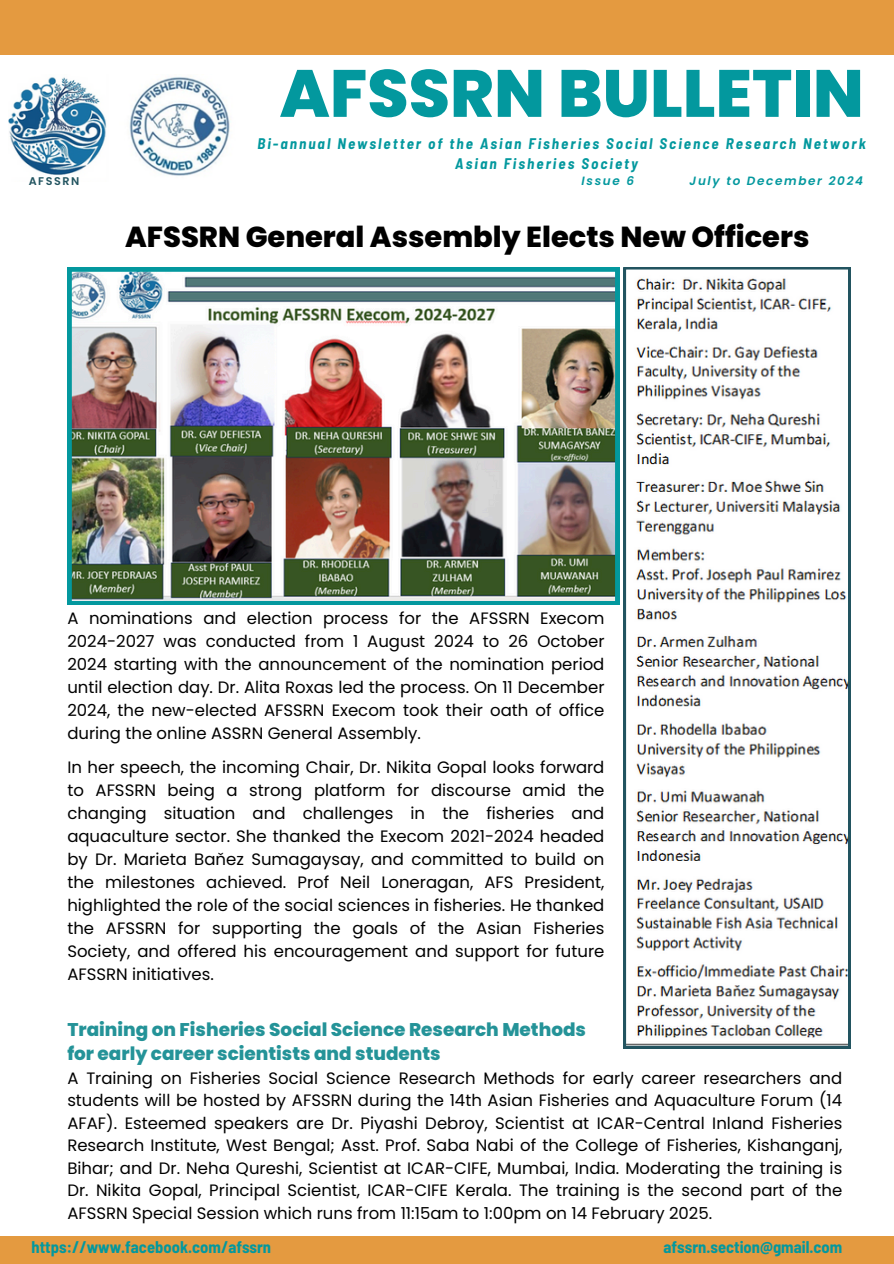
<style>
.page{position:relative;width:894px;height:1264px;background:#fff}
.page>*{position:absolute;margin:0;border:0;box-sizing:border-box;transform-origin:0 0}
.t1{font:800 66.6px "Poppins";color:#03989e}
.t2{font:800 28.95px "Poppins";color:#000}
.t3{font:800 18.45px/24.8px "Poppins";color:#249398}
.t4{font:16.5px/23px "Poppins";color:#000;text-align:justify}
.t5{font:700 semi-condensed 16.5px "Barlow";color:#03989e}
.t6{font:italic 700 semi-condensed 15px/20.2px "Barlow";letter-spacing:.14em;color:#03989e}
.t7{font:italic 600 12px "Poppins";letter-spacing:.14em;color:#03989e}
.t8{font:600 11.1px "Poppins";letter-spacing:.14em;color:#225460}
</style>
<div class="page">
<div style="left:0;top:0;width:893px;height:55px;background:#e49a40"></div>
<img style="left:9px;top:77px;width:98px;height:98px">
<img style="left:129px;top:77px;width:101px;height:99px">
<div style="left:0;top:1235px;width:893px;height:28px;background:#e49a40"></div>
<img style="left:67px;top:267px;width:552px;height:338px">
<img style="left:623px;top:267px;width:226px;height:781px">
<h6 class="t1" style="left:279px;top:47px;width:585px">AFSSRN BULLETIN</h6>
<h2 class="t8" style="left:29px;top:174px;width:52px">AFSSRN</h2>
<p class="t6" style="left:455px;top:132px;width:412px;text-indent:-198px">Bi-annual Newsletter of the Asian Fisheries Social Science Research Network<br>Asian Fisheries Society</p>
<h1 class="t7" style="left:581px;top:172px;width:54px">Issue 6</h1>
<h1 class="t7" style="left:689px;top:172px;width:175px">July to December 2024</h1>
<p class="t2" style="left:125px;top:216px;width:685px">AFSSRN General Assembly Elects New Officers</p>
<p class="t4" style="left:67px;top:607px;width:538px">A nominations and election process for the AFSSRN Execom 2024-2027 was conducted from 1 August 2024 to 26 October 2024 starting with the announcement of the nomination period until election day. Dr. Alita Roxas led the process. On 11 December 2024, the new-elected AFSSRN Execom took their oath of office during the online ASSRN General Assembly.</p>
<h5 class="t4" style="left:67px;top:755px;width:538px">In her speech, the incoming Chair, Dr. Nikita Gopal looks forward to AFSSRN being a strong platform for discourse amid the changing situation and challenges in the fisheries and aquaculture sector. She thanked the Execom 2021-2024 headed by Dr. Marieta Baňez Sumagaysay, and committed to build on the milestones achieved. Prof Neil Loneragan, AFS President, highlighted the role of the social sciences in fisheries. He thanked the AFSSRN for supporting the goals of the Asian Fisheries Society, and offered his encouragement and support for future AFSSRN initiatives.</h5>
<h5 class="t3" style="left:67px;top:1016px;width:520px">Training on Fisheries Social Science Research Methods for early career scientists and students</h5>
<h3 class="t4" style="left:67px;top:1066px;width:776px;line-height:22.5px">A Training on Fisheries Social Science Research Methods for early career researchers and students will be hosted by AFSSRN during the 14th Asian Fisheries and Aquaculture Forum (14<br>AFAF). Esteemed speakers are Dr. Piyashi Debroy, Scientist at ICAR-Central Inland Fisheries Research Institute, West Bengal; Asst. Prof. Saba Nabi of the College of Fisheries, Kishanganj, Bihar; and Dr. Neha Qureshi, Scientist at ICAR-CIFE, Mumbai, India. Moderating the training is Dr. Nikita Gopal, Principal Scientist, ICAR-CIFE Kerala. The training is the second part of the AFSSRN Special Session which runs from 11:15am to 1:00pm on 14 February 2025.</h3>
<h4 class="t5" style="left:32px;top:1236px;width:241px">https://www.facebook.com/afssrn</h4>
<p class="t5" style="left:663px;top:1236px;width:180px">afssrn.section@gmail.com</p>
</div>
